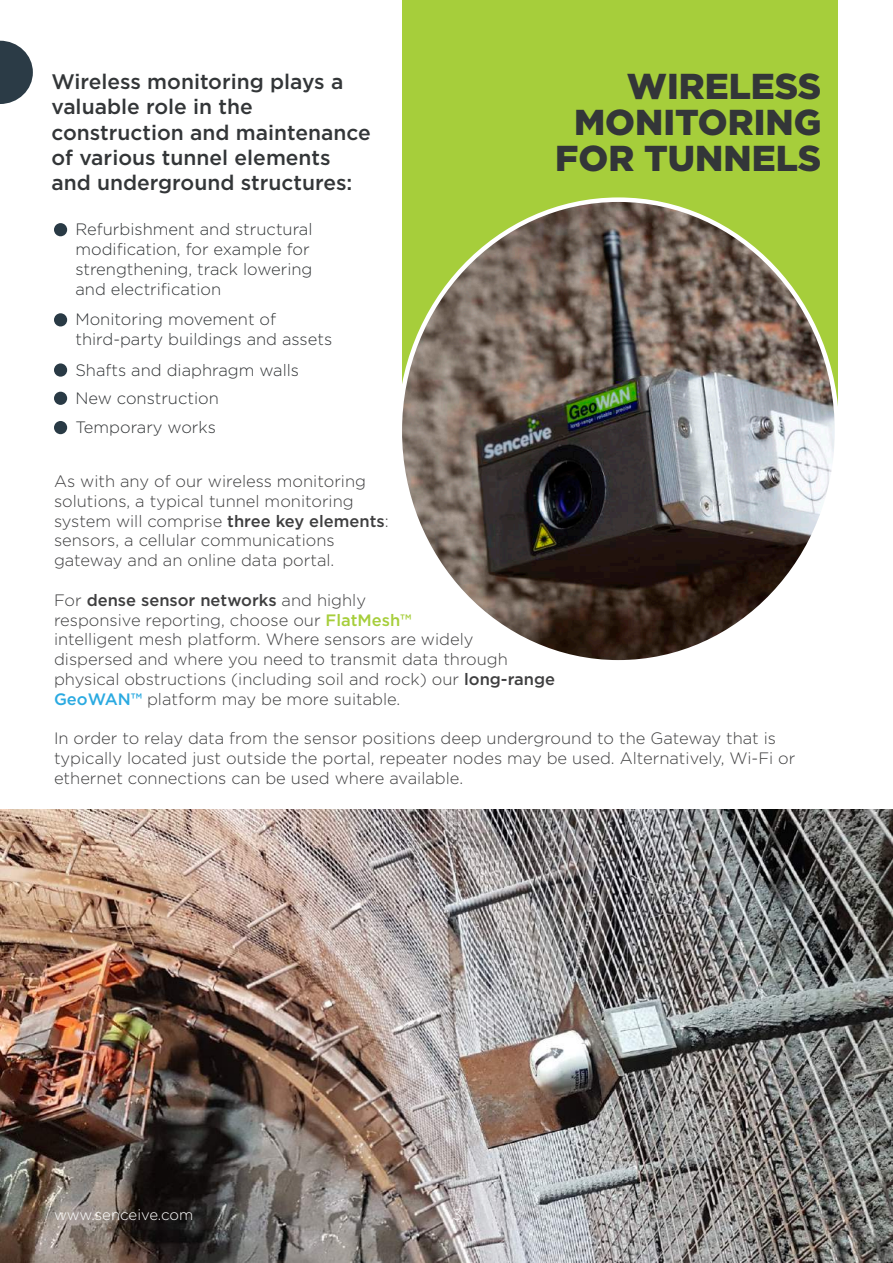
<style>
.page{position:relative;width:893px;height:1263px;background:#fff}
.page>*{position:absolute;margin:0;border:0;box-sizing:border-box;transform-origin:0 0}
.t1{font:900 36px/36px "Gotham";color:#333638;text-align:right}
.t2{font:500 21px/25.2px "Gotham";color:#333638}
.t3{font:300 16.5px/19.8px "Gotham";color:#3e3e3f}
.t4{font:300 16.5px/19.8px "Gotham";color:#333638}
.t5{font:300 15px "Gotham";color:#fff}
.s1{font-weight:500}
.s2{font-weight:500;color:#a6ce3b}
.s3{font-weight:500;color:#2baae1}
</style>
<div class="page">
<div style="left:402px;top:0;width:435px;height:425px;background:#a6ce3b"></div>
<img style="left:402px;top:202px;width:435px;height:457px">
<img style="left:0;top:809px;width:893px;height:454px">
<div style="left:54px;top:223px;width:13px;height:13px;background:#293a45;border-radius:50%"></div>
<div style="left:54px;top:313px;width:13px;height:13px;background:#293a45;border-radius:50%"></div>
<div style="left:54px;top:363px;width:13px;height:14px;background:#293a45;border-radius:50%"></div>
<div style="left:54px;top:392px;width:13px;height:13px;background:#293a45;border-radius:50%"></div>
<div style="left:54px;top:421px;width:13px;height:13px;background:#293a45;border-radius:50%"></div>
<svg style="left:0;top:41px;width:33px;height:63px"></svg>
<p class="t2" style="left:51px;top:69px;width:321px">Wireless monitoring plays a valuable role in the construction and maintenance of various tunnel elements and underground structures:</p>
<p class="t4" style="left:75px;top:219px;width:239px">Refurbishment and structural modification, for example for strengthening, track lowering and electrification</p>
<p class="t4" style="left:75px;top:309px;width:258px">Monitoring movement of third-party buildings and assets</p>
<p class="t4" style="left:75px;top:359px;width:225px">Shafts and diaphragm walls</p>
<p class="t4" style="left:75px;top:388px;width:145px">New construction</p>
<p class="t4" style="left:75px;top:417px;width:142px">Temporary works</p>
<h1 class="t1" style="left:555px;top:67px;width:268px">WIRELESS<br>MONITORING<br>FOR TUNNELS</h1>
<p class="t3" style="left:54px;top:471px;width:336px">As with any of our wireless monitoring solutions, a typical tunnel monitoring system will comprise <span class="s1">three key elements</span>: sensors, a cellular communications gateway and an online data portal.</p>
<p class="t3" style="left:54px;top:590px;width:503px">For <span class="s1">dense sensor networks</span> and highly<br>responsive reporting, choose our <span class="s2">FlatMesh™<br></span>intelligent mesh platform. Where sensors are widely dispersed and where you need to transmit data through physical obstructions (including soil and rock) our <span class="s1">long-range </span><span class="s3">GeoWAN™</span> platform may be more suitable.</p>
<p class="t3" style="left:54px;top:728px;width:743px">In order to relay data from the sensor positions deep underground to the Gateway that is typically located just outside the portal, repeater nodes may be used. Alternatively, Wi-Fi or ethernet connections can be used where available.</p>
<p class="t5" style="left:54px;top:1205px;width:141px">www.senceive.com</p>
<p class="t5" style="left:453px;top:1205px;width:11px">3</p>
</div>
